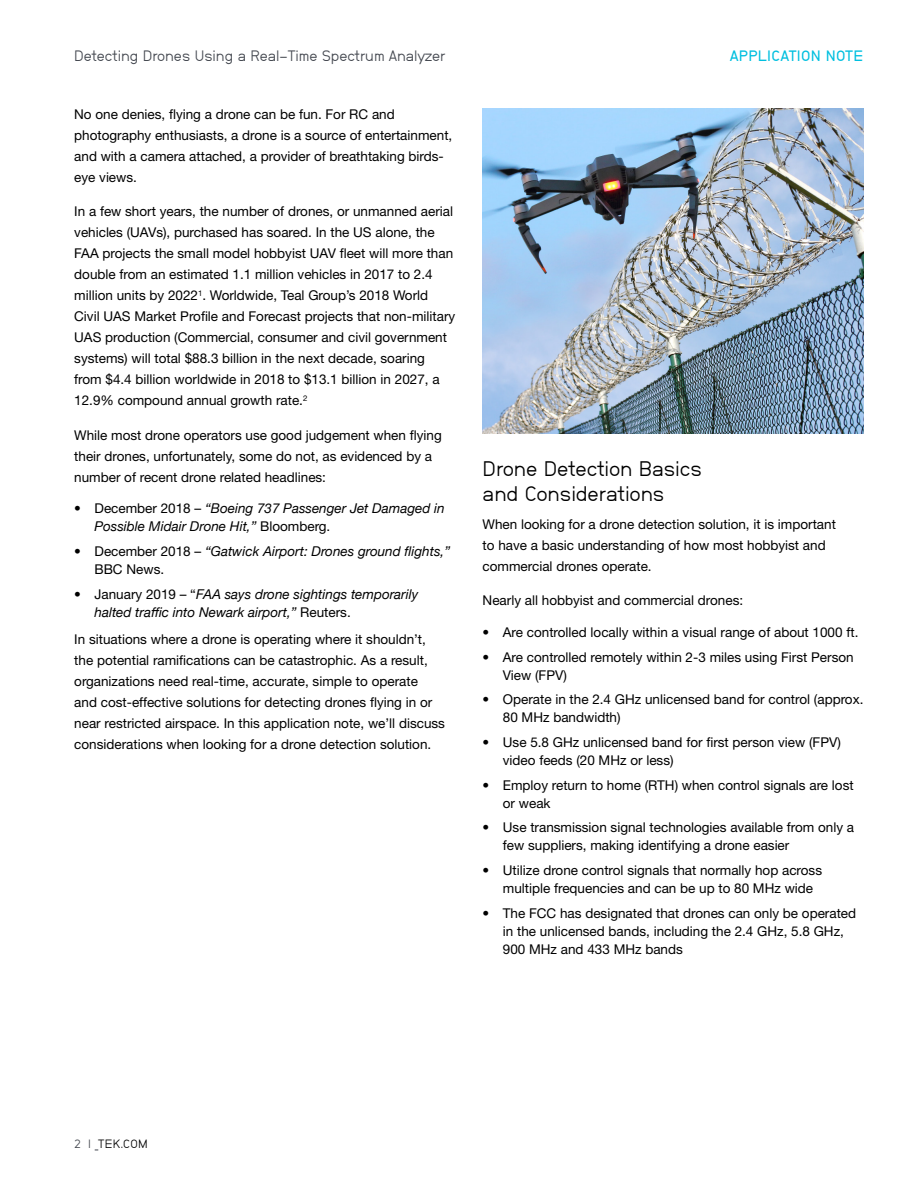
<style>
.page{position:relative;width:918px;height:1188px;background:#fff}
.page>*{position:absolute;margin:0;border:0;box-sizing:border-box;transform-origin:0 0}
.t1{font:21px/25.2px "Neubau Grotesk Nor";letter-spacing:-.005em;color:#000}
.t2{font:15px "Neubau Grotesk Nor";color:#43474f}
.t3{font:15px "Neubau Grotesk Hal";letter-spacing:.02em;color:#00bfdf}
.t4{font:13.5px/21px "Helvetica Neue";color:#000}
.t5{font:italic 13.5px/18px "Helvetica Neue";color:#000}
.t6{font:12px "Neubau Grotesk Nor";letter-spacing:.015em;color:#000}
.s1{font-style:normal}
.s2{color:#43474f}
</style>
<div class="page">
<img style="left:483px;top:108px;width:381px;height:325px">
<p class="t2" style="left:74px;top:47px;width:373px">Detecting Drones Using a Real-Time Spectrum Analyzer</p>
<p class="t3" style="left:730px;top:46px;width:135px">APPLICATION NOTE</p>
<p class="t4" style="left:74px;top:103px;width:380px">No one denies, flying a drone can be fun. For RC and photography enthusiasts, a drone is a source of entertainment, and with a camera attached, a provider of breathtaking birds&shy;eye views.</p>
<p class="t4" style="left:74px;top:201px;width:383px">In a few short years, the number of drones, or unmanned aerial vehicles (UAVs), purchased has soared. In the US alone, the FAA projects the small model hobbyist UAV fleet will more than double from an estimated 1.1 million vehicles in 2017 to 2.4 million units by 2022<sup>1</sup>. Worldwide, Teal Group’s 2018 World Civil UAS Market Profile and Forecast projects that non-military UAS production (Commercial, consumer and civil government systems) will total $88.3 billion in the next decade, soaring from $4.4 billion worldwide in 2018 to $13.1 billion in 2027, a 12.9% compound annual growth rate.<sup>2</sup></p>
<p class="t4" style="left:74px;top:424px;width:369px">While most drone operators use good judgement when flying their drones, unfortunately, some do not, as evidenced by a number of recent drone related headlines:</p>
<p class="t5" style="left:95px;top:500px;width:352px;text-indent:-20px"><span class="s1">• December 2018 –</span> “Boeing 737 Passenger Jet Damaged in<br>Possible Midair Drone Hit,” <span class="s1">Bloomberg.</span></p>
<p class="t5" style="left:95px;top:543px;width:357px;text-indent:-20px"><span class="s1">• December 2018 –</span> “Gatwick Airport: Drones ground flights,”<br><span class="s1">BBC News.</span></p>
<p class="t5" style="left:95px;top:586px;width:325px;text-indent:-20px"><span class="s1">• January 2019 – “</span>FAA says drone sightings temporarily halted traffic into Newark airport,” <span class="s1">Reuters.</span></p>
<p class="t4" style="left:74px;top:629px;width:372px">In situations where a drone is operating where it shouldn’t, the potential ramifications can be catastrophic. As a result, organizations need real-time, accurate, simple to operate<br>and cost-effective solutions for detecting drones flying in or near restricted airspace. In this application note, we’ll discuss considerations when looking for a drone detection solution.</p>
<h1 class="t1" style="left:483px;top:456px;width:221px">Drone Detection Basics and Considerations</h1>
<p class="t4" style="left:483px;top:513px;width:355px">When looking for a drone detection solution, it is important to have a basic understanding of how most hobbyist and commercial drones operate.</p>
<p class="t4" style="left:483px;top:590px;width:262px">Nearly all hobbyist and commercial drones:</p>
<p class="t4" style="left:483px;top:621px;width:377px">• Are controlled locally within a visual range of about 1000 ft.</p>
<p class="t4" style="left:503px;top:648px;width:352px;line-height:18px;text-indent:-20px">• Are controlled remotely within 2-3 miles using First Person<br>View (FPV)</p>
<p class="t4" style="left:503px;top:690px;width:362px;line-height:18px;text-indent:-20px">• Operate in the 2.4 GHz unlicensed band for control (approx.<br>80 MHz bandwidth)</p>
<p class="t4" style="left:503px;top:733px;width:339px;line-height:18px;text-indent:-20px">• Use 5.8 GHz unlicensed band for first person view (FPV) video feeds (20 MHz or less)</p>
<p class="t4" style="left:503px;top:776px;width:352px;line-height:18px;text-indent:-20px">• Employ return to home (RTH) when control signals are lost or weak</p>
<p class="t4" style="left:503px;top:818px;width:353px;line-height:18px;text-indent:-20px">• Use transmission signal technologies available from only a few suppliers, making identifying a drone easier</p>
<p class="t4" style="left:503px;top:861px;width:321px;line-height:18px;text-indent:-20px">• Utilize drone control signals that normally hop across multiple frequencies and can be up to 80 MHz wide</p>
<p class="t4" style="left:503px;top:904px;width:355px;line-height:18px;text-indent:-20px">• The FCC has designated that drones can only be operated in the unlicensed bands, including the 2.4 GHz, 5.8 GHz,<br>900 MHz and 433 MHz bands</p>
<p class="t6" style="left:74px;top:1137px;width:75px"><span class="s2">2 |</span> TEK.COM</p>
</div>
